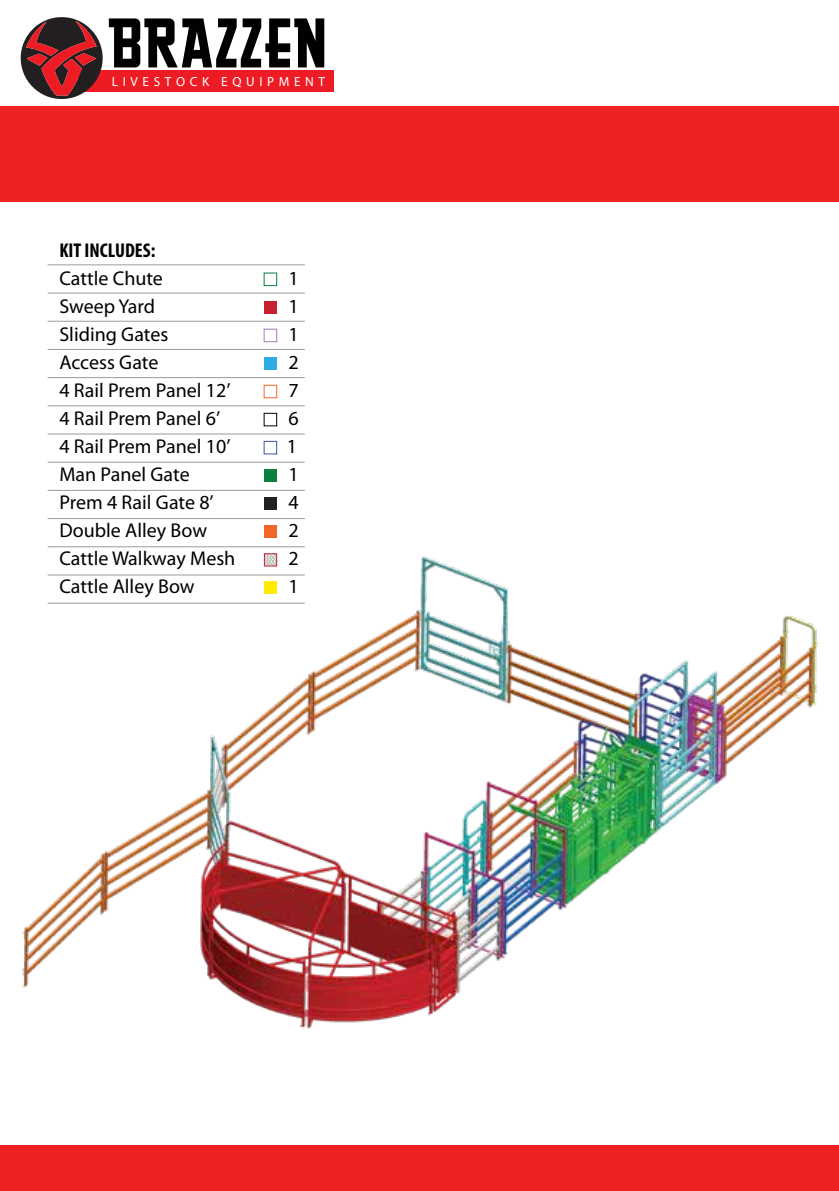
<style>
.page{position:relative;width:839px;height:1191px;background:#fff}
.page>*{position:absolute;margin:0;border:0;box-sizing:border-box;transform-origin:0 0}
.t1{font:63.6px "Greasy Spoon NF";color:#010101}
.t2{font:20px "Myriad Pro";color:#010101}
.t3{font:700 condensed 20px "Myriad Pro";color:#010101}
.t4{font:13.2px "Myriad Pro";letter-spacing:.35em;color:#fff}
</style>
<div class="page">
<img style="left:0;top:443px;width:838px;height:703px">
<div style="left:0;top:106px;width:838px;height:95px;background:#ed2225"></div>
<div style="left:78px;top:71px;width:255px;height:21px;background:#ed1c24"></div>
<svg style="left:20px;top:17px;width:83px;height:82px"></svg>
<div style="left:0;top:1146px;width:838px;height:45px;background:#ed2225"></div>
<hr style="left:48px;top:264px;width:257px;height:1px;background:#9a9b9e">
<hr style="left:48px;top:293px;width:257px;height:1px;background:#9a9b9e">
<hr style="left:48px;top:321px;width:257px;height:1px;background:#9a9b9e">
<hr style="left:48px;top:349px;width:257px;height:1px;background:#9a9b9e">
<hr style="left:48px;top:377px;width:257px;height:1px;background:#9a9b9e">
<hr style="left:48px;top:405px;width:257px;height:1px;background:#9a9b9e">
<hr style="left:48px;top:434px;width:257px;height:1px;background:#9a9b9e">
<hr style="left:48px;top:462px;width:257px;height:1px;background:#9a9b9e">
<hr style="left:48px;top:490px;width:257px;height:1px;background:#9a9b9e">
<hr style="left:48px;top:518px;width:257px;height:1px;background:#9a9b9e">
<hr style="left:48px;top:546px;width:257px;height:1px;background:#9a9b9e">
<hr style="left:48px;top:575px;width:257px;height:1px;background:#9a9b9e">
<hr style="left:48px;top:603px;width:257px;height:1px;background:#9a9b9e">
<div style="left:263px;top:273px;width:14px;height:13px;border:1px solid #0a7f42"></div>
<div style="left:264px;top:301px;width:12px;height:13px;background:#c72031"></div>
<div style="left:263px;top:329px;width:14px;height:13px;border:1px solid #a17cb8"></div>
<div style="left:264px;top:357px;width:12px;height:13px;background:#2dabe2"></div>
<div style="left:263px;top:385px;width:14px;height:13px;border:1px solid #f26726"></div>
<div style="left:263px;top:413px;width:14px;height:13px;border:1px solid #020202"></div>
<div style="left:263px;top:441px;width:14px;height:13px;border:1px solid #3f52a3"></div>
<div style="left:264px;top:469px;width:12px;height:13px;background:#0a7f42"></div>
<div style="left:264px;top:497px;width:12px;height:13px;background:#231f20"></div>
<div style="left:264px;top:525px;width:12px;height:13px;background:#f26726"></div>
<div style="left:264px;top:582px;width:12px;height:12px;background:#feea02"></div>
<svg style="left:262px;top:552px;width:16px;height:15px"></svg>
<div style="left:264px;top:553px;width:13px;height:13px;border:1px solid #c72031"></div>
<h1 class="t1" style="left:107px;top:8px;width:221px">BRAZZEN</h1>
<p class="t4" style="left:112px;top:73px;width:214px">LIVESTOCK EQUIPMENT</p>
<p class="t3" style="left:59px;top:238px;width:97px">KIT INCLUDES:</p>
<p class="t2" style="left:59px;top:266px;width:105px">Cattle Chute</p>
<p class="t2" style="left:288px;top:266px;width:12px">1</p>
<p class="t2" style="left:59px;top:294px;width:97px">Sweep Yard</p>
<p class="t2" style="left:288px;top:294px;width:12px">1</p>
<p class="t2" style="left:59px;top:322px;width:110px">Sliding Gates</p>
<p class="t2" style="left:288px;top:322px;width:12px">1</p>
<p class="t2" style="left:59px;top:350px;width:100px">Access Gate</p>
<p class="t2" style="left:288px;top:350px;width:12px">2</p>
<p class="t2" style="left:59px;top:378px;width:172px">4 Rail Prem Panel 12’</p>
<p class="t2" style="left:288px;top:378px;width:12px">7</p>
<p class="t2" style="left:59px;top:406px;width:162px">4 Rail Prem Panel 6’</p>
<p class="t2" style="left:288px;top:406px;width:12px">6</p>
<p class="t2" style="left:59px;top:434px;width:172px">4 Rail Prem Panel 10’</p>
<p class="t2" style="left:286px;top:434px;width:12px">1</p>
<p class="t2" style="left:59px;top:462px;width:132px">Man Panel Gate</p>
<p class="t2" style="left:288px;top:462px;width:12px">1</p>
<p class="t2" style="left:59px;top:490px;width:156px">Prem 4 Rail Gate 8’</p>
<p class="t2" style="left:288px;top:490px;width:12px">4</p>
<p class="t2" style="left:59px;top:518px;width:149px">Double Alley Bow</p>
<p class="t2" style="left:288px;top:518px;width:12px">2</p>
<p class="t2" style="left:59px;top:546px;width:177px">Cattle Walkway Mesh</p>
<p class="t2" style="left:288px;top:546px;width:12px">2</p>
<p class="t2" style="left:59px;top:574px;width:137px">Cattle Alley Bow</p>
<p class="t2" style="left:288px;top:574px;width:12px">1</p>
</div>
